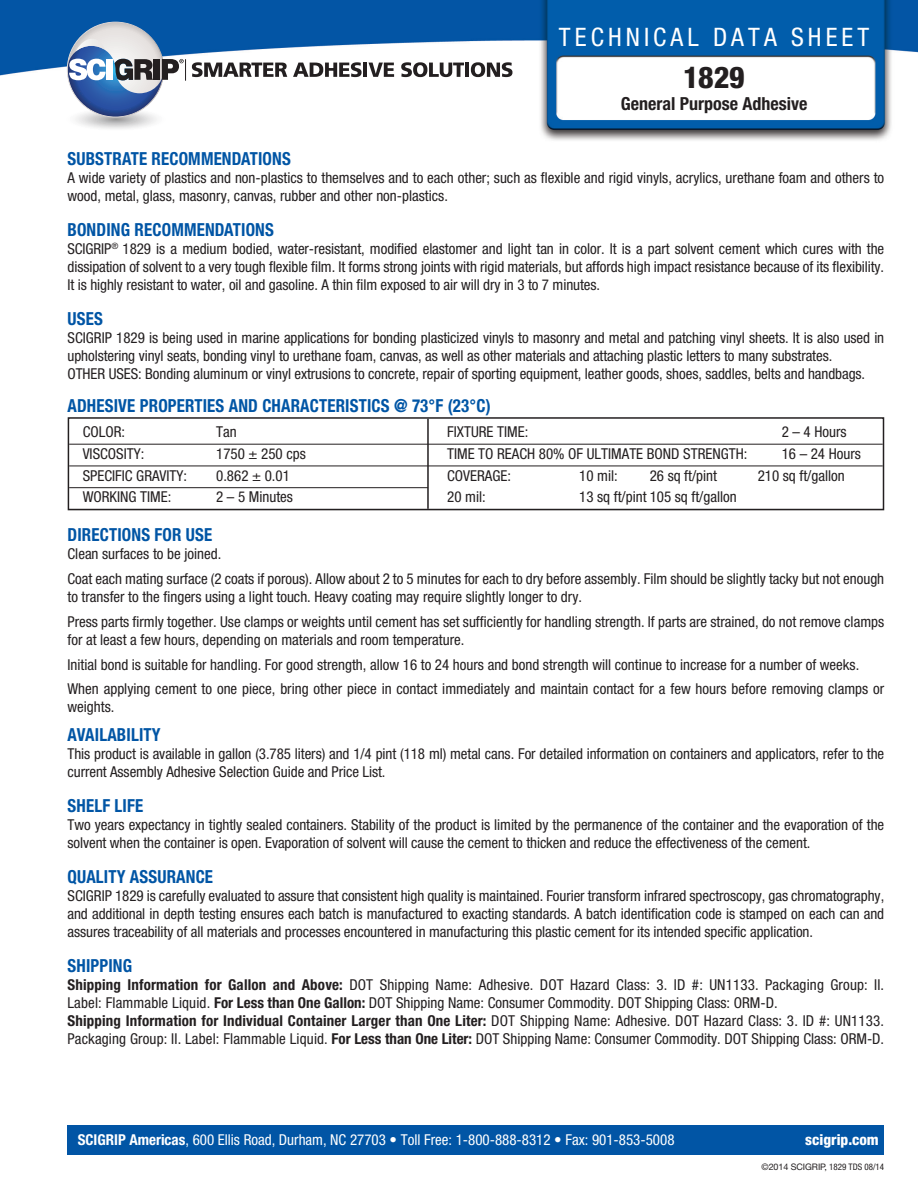
<style>
.page{position:relative;width:918px;height:1188px;background:#fff}
.page>*{position:absolute;margin:0;border:0;box-sizing:border-box;transform-origin:0 0}
.t1{font:800 condensed 30px "Helvetica Neue";color:#231f20}
.t2{font:condensed 25.5px "Helvetica Neue";letter-spacing:.16em;color:#fff}
.t3{font:700 condensed 18px "Helvetica Neue";letter-spacing:.01em;color:#0155a5;scale:.94 1}
.t4{font:700 condensed 18px "Helvetica Neue";color:#231f20}
.t5{font:condensed 15px/18px "Helvetica Neue";color:#231f20}
.t6{font:condensed 15px "Helvetica Neue";color:#fff}
.t7{font:800 condensed 15px "Helvetica Neue";color:#fff}
.t8{font:9px "Helvetica Neue LT";letter-spacing:-.01em;color:#231f20}
.s1{font-weight:700}
.s2{font-family:"Helvetica Neue";font-stretch:condensed}
</style>
<div class="page">
<img style="left:0;top:0;width:918px;height:141px">
<svg style="left:64px;top:22px;width:122px;height:109px"></svg>
<svg style="left:192px;top:62px;width:95px;height:15px"></svg>
<svg style="left:293px;top:62px;width:69px;height:15px"></svg>
<hr style="left:363px;top:63px;width:4px;height:14px;background:#231f20">
<svg style="left:369px;top:63px;width:25px;height:14px"></svg>
<svg style="left:401px;top:62px;width:63px;height:15px"></svg>
<hr style="left:465px;top:63px;width:4px;height:14px;background:#231f20">
<svg style="left:471px;top:62px;width:41px;height:15px"></svg>
<div style="left:68px;top:1125px;width:816px;height:29px;background:#0155a5"></div>
<hr style="left:427px;top:419px;width:2px;height:90px;background:#231f20">
<hr style="left:69px;top:444px;width:814px;height:1px;background:#231f20">
<hr style="left:69px;top:466px;width:814px;height:1px;background:#231f20">
<hr style="left:69px;top:487px;width:359px;height:1px;background:#231f20">
<div style="left:68px;top:417px;width:816px;height:93px;border:2px solid #231f20"></div>
<p class="t2" style="left:559px;top:22px;width:312px">TECHNICAL DATA SHEET</p>
<p class="t1" style="left:683px;top:59px;width:63px">1829</p>
<p class="t4" style="left:621px;top:93px;width:188px">General Purpose Adhesive</p>
<p class="t3" style="left:68px;top:148px;width:239px">SUBSTRATE RECOMMENDATIONS</p>
<p class="t5" style="left:68px;top:168px;width:818px">A wide variety of plastics and non-plastics to themselves and to each other; such as flexible and rigid vinyls, acrylics, urethane foam and others to wood, metal, glass, masonry, canvas, rubber and other non-plastics.</p>
<p class="t3" style="left:68px;top:219px;width:221px">BONDING RECOMMENDATIONS</p>
<p class="t5" style="left:68px;top:240px;width:818px;text-align:justify">SCIGRIP<sup>®</sup> 1829 is a medium bodied, water-resistant, modified elastomer and light tan in color. It is a part solvent cement which cures with the dissipation of solvent to a very tough flexible film. It forms strong joints with rigid materials, but affords high impact resistance because of its flexibility.<br>It is highly resistant to water, oil and gasoline. A thin film exposed to air will dry in 3 to 7 minutes.</p>
<p class="t3" style="left:68px;top:308px;width:39px">USES</p>
<p class="t5" style="left:68px;top:329px;width:818px">SCIGRIP 1829 is being used in marine applications for bonding plasticized vinyls to masonry and metal and patching vinyl sheets. It is also used in upholstering vinyl seats, bonding vinyl to urethane foam, canvas, as well as other materials and attaching plastic letters to many substrates.</p>
<p class="t5" style="left:68px;top:365px;width:799px">OTHER USES: Bonding aluminum or vinyl extrusions to concrete, repair of sporting equipment, leather goods, shoes, saddles, belts and handbags.</p>
<p class="t3" style="left:68px;top:395px;width:452px">ADHESIVE PROPERTIES AND CHARACTERISTICS @ 73°F (23°C)</p>
<p class="t5" style="left:83px;top:423px;width:44px">COLOR:</p>
<p class="t5" style="left:216px;top:423px;width:22px">Tan</p>
<p class="t5" style="left:447px;top:423px;width:83px">FIXTURE TIME:</p>
<p class="t5" style="left:782px;top:423px;width:66px">2 – 4 Hours</p>
<p class="t5" style="left:83px;top:444px;width:63px">VISCOSITY:</p>
<p class="t5" style="left:216px;top:444px;width:91px">1750 ± 250 cps</p>
<p class="t5" style="left:447px;top:444px;width:302px">TIME TO REACH 80% OF ULTIMATE BOND STRENGTH:</p>
<p class="t5" style="left:782px;top:444px;width:81px">16 – 24 Hours</p>
<p class="t5" style="left:83px;top:466px;width:106px">SPECIFIC GRAVITY:</p>
<p class="t5" style="left:216px;top:466px;width:75px">0.862 ± 0.01</p>
<p class="t5" style="left:447px;top:466px;width:65px">COVERAGE:</p>
<p class="t5" style="left:579px;top:466px;width:40px">10 mil:</p>
<p class="t5" style="left:650px;top:466px;width:69px">26 sq ft/pint</p>
<p class="t5" style="left:758px;top:466px;width:89px">210 sq ft/gallon</p>
<p class="t5" style="left:83px;top:488px;width:90px">WORKING TIME:</p>
<p class="t5" style="left:216px;top:488px;width:78px">2 – 5 Minutes</p>
<p class="t5" style="left:447px;top:488px;width:40px">20 mil:</p>
<p class="t5" style="left:579px;top:488px;width:159px">13 sq ft/pint 105 sq ft/gallon</p>
<p class="t3" style="left:68px;top:524px;width:156px">DIRECTIONS FOR USE</p>
<p class="t5" style="left:68px;top:545px;width:155px">Clean surfaces to be joined.</p>
<p class="t5" style="left:68px;top:570px;width:818px">Coat each mating surface (2 coats if porous). Allow about 2 to 5 minutes for each to dry before assembly. Film should be slightly tacky but not enough to transfer to the fingers using a light touch. Heavy coating may require slightly longer to dry.</p>
<p class="t5" style="left:68px;top:612px;width:818px">Press parts firmly together. Use clamps or weights until cement has set sufficiently for handling strength. If parts are strained, do not remove clamps for at least a few hours, depending on materials and room temperature.</p>
<p class="t5" style="left:68px;top:655px;width:793px">Initial bond is suitable for handling. For good strength, allow 16 to 24 hours and bond strength will continue to increase for a number of weeks.</p>
<p class="t5" style="left:68px;top:680px;width:818px">When applying cement to one piece, bring other piece in contact immediately and maintain contact for a few hours before removing clamps or weights.</p>
<p class="t3" style="left:68px;top:723px;width:101px">AVAILABILITY</p>
<p class="t5" style="left:68px;top:744px;width:818px">This product is available in gallon (3.785 liters) and 1/4 pint (118 ml) metal cans. For detailed information on containers and applicators, refer to the current Assembly Adhesive Selection Guide and Price List.</p>
<p class="t3" style="left:68px;top:795px;width:82px">SHELF LIFE</p>
<p class="t5" style="left:68px;top:815px;width:818px">Two years expectancy in tightly sealed containers. Stability of the product is limited by the permanence of the container and the evaporation of the solvent when the container is open. Evaporation of solvent will cause the cement to thicken and reduce the effectiveness of the cement.</p>
<p class="t3" style="left:68px;top:866px;width:156px">QUALITY ASSURANCE</p>
<p class="t5" style="left:68px;top:887px;width:818px;text-align:justify">SCIGRIP 1829 is carefully evaluated to assure that consistent high quality is maintained. Fourier transform infrared spectroscopy, gas chromatography, and additional in depth testing ensures each batch is manufactured to exacting standards. A batch identification code is stamped on each can and assures traceability of all materials and processes encountered in manufacturing this plastic cement for its intended specific application.</p>
<p class="t3" style="left:68px;top:955px;width:70px">SHIPPING</p>
<p class="t5" style="left:68px;top:976px;width:818px"><span class="s1">Shipping Information for Gallon and Above:</span> DOT Shipping Name: Adhesive. DOT Hazard Class: 3. ID #: UN1133. Packaging Group: II.<br>Label: Flammable Liquid. <span class="s1">For Less than One Gallon:</span> DOT Shipping Name: Consumer Commodity. DOT Shipping Class: ORM-D.</p>
<p class="t5" style="left:68px;top:1012px;width:818px"><span class="s1">Shipping Information for Individual Container Larger than One Liter:</span> DOT Shipping Name: Adhesive. DOT Hazard Class: 3. ID #: UN1133.<br>Packaging Group: II. Label: Flammable Liquid. <span class="s1">For Less than One Liter:</span> DOT Shipping Name: Consumer Commodity. DOT Shipping Class: ORM-D.</p>
<p class="t6" style="left:78px;top:1131px;width:598px"><span class="s1">SCIGRIP Americas</span>, 600 Ellis Road, Durham, NC 27703 • Toll Free: 1-800-888-8312 • Fax: 901-853-5008</p>
<p class="t7" style="left:805px;top:1130px;width:75px">scigrip.com</p>
<p class="t8" style="left:762px;top:1162px;width:124px">©2014 SCIGRIP, <span class="s2">1829 TDS 08/14</span></p>
</div>
